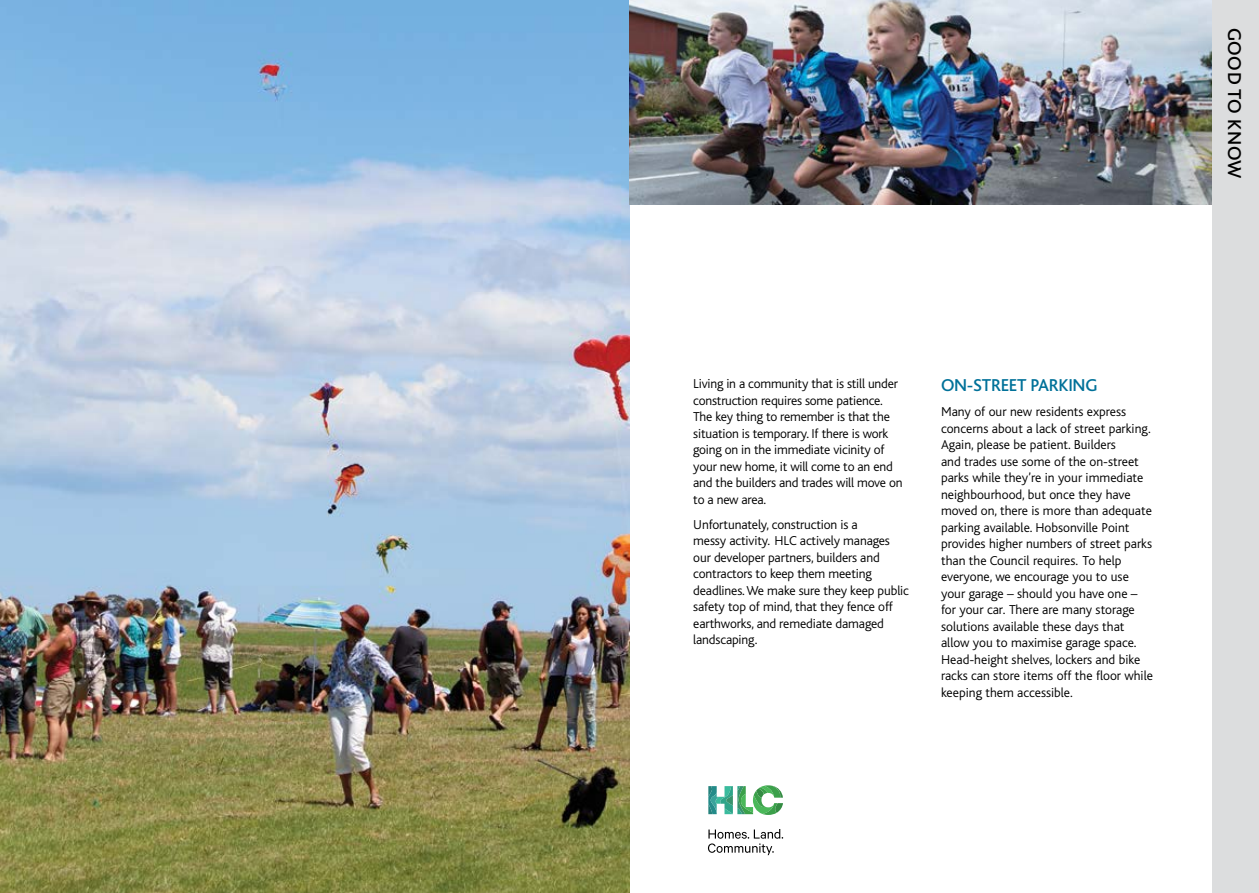
<style>
.page{position:relative;width:1259px;height:893px;background:#fff}
.page>*{position:absolute;margin:0;border:0;box-sizing:border-box;transform-origin:0 0}
.t1{font:500 19.5px "Bliss";color:#000}
.t2{font:500 18px "Bliss";letter-spacing:-.015em;color:#007199}
.t3{font:300 13.5px/16.5px "Bliss";letter-spacing:-.01em;color:#000}
</style>
<div class="page">
<img style="left:0;top:0;width:629px;height:893px">
<img style="left:629px;top:0;width:583px;height:204px">
<div style="left:1212px;top:0;width:47px;height:893px;background:#dcddde"></div>
<svg style="left:708px;top:785px;width:75px;height:30px"></svg>
<svg style="left:708px;top:829px;width:75px;height:26px"></svg>
<h1 class="t1" style="left:1244px;top:28px;width:152px;rotate:90deg">GOOD TO KNOW</h1>
<p class="t3" style="left:693px;top:376px;width:211px">Living in a community that is still under construction requires some patience.<br>The key thing to remember is that the situation is temporary. I f there is work going on in the immediate vicinity of your new home, it will come to an end and the builders and trades will move on to a new area.</p>
<p class="t3" style="left:693px;top:516px;width:217px">U nfortunately, construction is a<br>messy activity. HLC actively manages our developer partners, builders and contractors to keep them meeting deadlines. We make sure they keep public safety top of mind, that they fence off earthworks, and remediate damaged landscaping.</p>
<h2 class="t2" style="left:941px;top:376px;width:158px">ON-STREET PARKING</h2>
<p class="t3" style="left:941px;top:404px;width:213px">M any of our new residents express concerns about a lack of street parking.<br>Again, please be patient. Builders<br>and trades use some of the on-street parks while they’re in your immediate neighbourhood, but once they have moved on, there is more than adequate parking available. Hobsonville Point provides higher numbers of street parks than the Council requires. To help everyone, we encourage you to use your garage – should you have one – for your car. There are many storage solutions available these days that allow you to maximise garage space.<br>Head-height shelves, lockers and bike racks can store items off the floor while keeping them accessible.</p>
</div>
